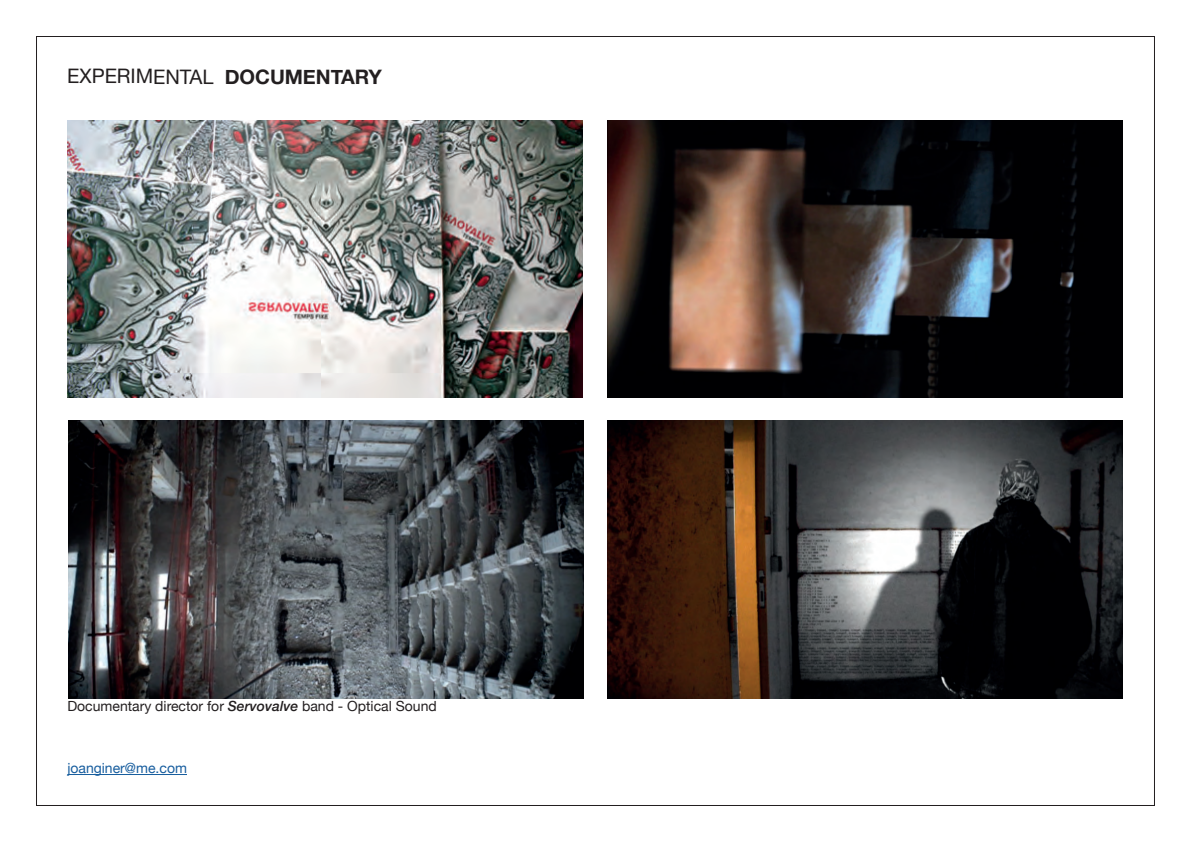
<style>
.page{position:relative;width:1191px;height:842px;background:#fff}
.page>*{position:absolute;margin:0;border:0;box-sizing:border-box;transform-origin:0 0}
.t1{font:20px "Helvetica Neue";letter-spacing:-.005em;color:#231f20}
.t2{font:14px "Helvetica Neue";color:#231f20}
.t3{font:14px "Helvetica Neue";color:#175d9e}
.s1{font-weight:700}
.s2{font-weight:500;font-style:italic}
</style>
<div class="page">
<hr style="left:67px;top:774px;width:120px;height:1px;background:#175d9e">
<img style="left:67px;top:120px;width:516px;height:278px">
<img style="left:68px;top:421px;width:515px;height:277px">
<img style="left:607px;top:421px;width:516px;height:277px">
<img style="left:607px;top:120px;width:516px;height:278px">
<h1 class="t1" style="left:67px;top:62px;width:316px">EXPERIMENTAL <span class="s1">DOCUMENTARY</span></h1>
<p class="t2" style="left:67px;top:696px;width:371px">Documentary director for <span class="s2">Servovalve</span> band - Optical Sound</p>
<p class="t3" style="left:67px;top:758px;width:121px">joanginer@me.com</p>
</div>
